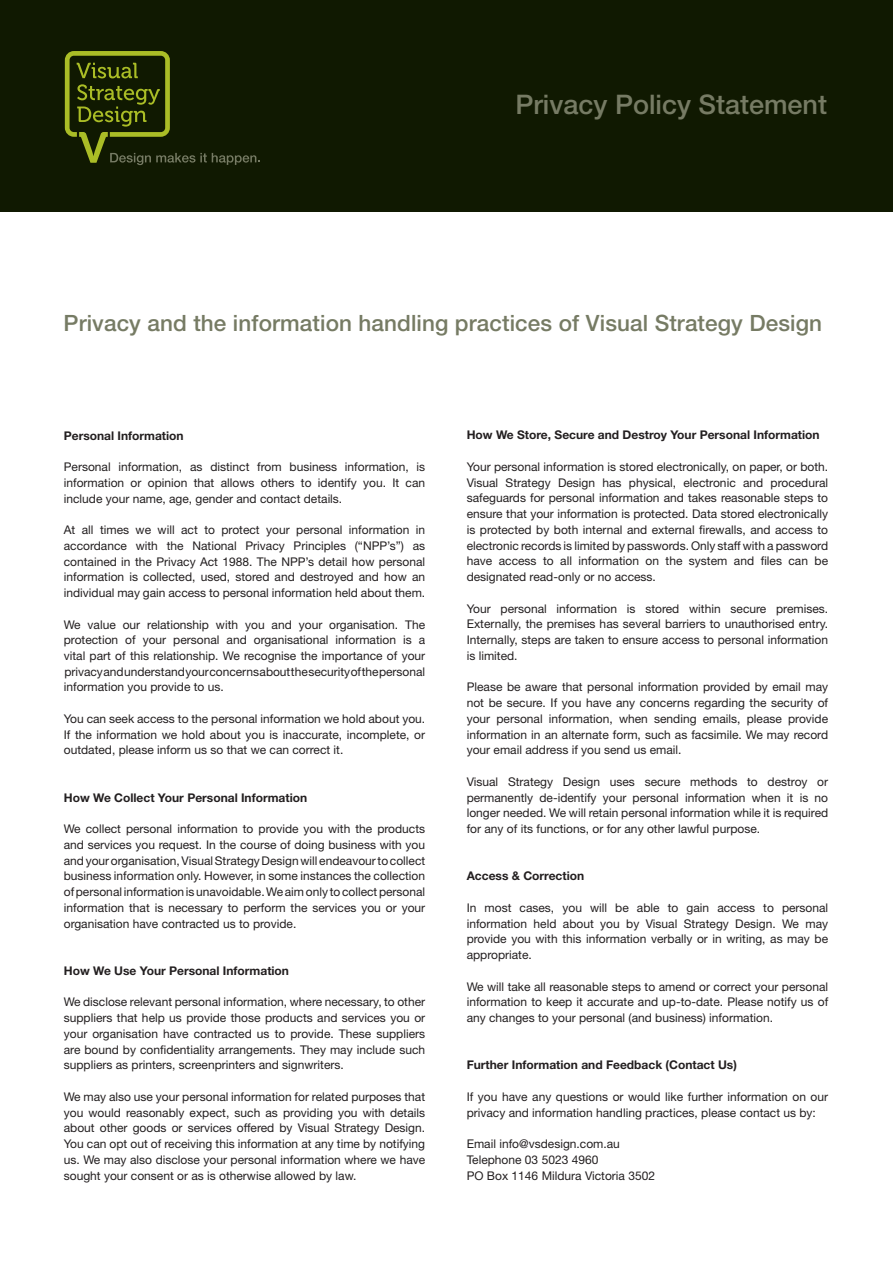
<style>
.page{position:relative;width:893px;height:1263px;background:#fff}
.page>*{position:absolute;margin:0;border:0;box-sizing:border-box;transform-origin:0 0}
.t1{font:500 27px "Helvetica Neue";color:#767b64}
.t2{font:500 22.5px "Helvetica Neue";letter-spacing:.005em;color:#767b64}
.t3{font:12px/15.8px "Helvetica Neue";color:#231f20;text-align:justify}
.t4{font:700 12px "Helvetica Neue";color:#231f20}
</style>
<div class="page">
<div style="left:0;top:0;width:893px;height:212px;background:#101901"></div>
<svg style="left:65px;top:51px;width:195px;height:114px"></svg>
<h1 class="t1" style="left:515px;top:88px;width:313px">Privacy Policy Statement</h1>
<h2 class="t2" style="left:64px;top:310px;width:760px">Privacy and the information handling practices of Visual Strategy Design</h2>
<p class="t4" style="left:64px;top:428px;width:121px">Personal Information</p>
<p class="t3" style="left:64px;top:459px;width:363px">Personal information, as distinct from business information, is information or opinion that allows others to identify you. It can include your name, age, gender and contact details.</p>
<p class="t3" style="left:64px;top:522px;width:363px">At all times we will act to protect your personal information in accordance with the National Privacy Principles (“NPP’s”) as contained in the Privacy Act 1988. The NPP’s detail how personal information is collected, used, stored and destroyed and how an individual may gain access to personal information held about them.</p>
<p class="t3" style="left:64px;top:616px;width:363px">We value our relationship with you and your organisation. The protection of your personal and organisational information is a vital part of this relationship. We recognise the importance of your privacy and understand your concerns about the security of the personal information you provide to us.</p>
<p class="t3" style="left:64px;top:711px;width:363px">You can seek access to the personal information we hold about you.<br>If the information we hold about you is inaccurate, incomplete, or outdated, please inform us so that we can correct it.</p>
<p class="t4" style="left:64px;top:790px;width:245px">How We Collect Your Personal Information</p>
<p class="t3" style="left:64px;top:821px;width:363px">We collect personal information to provide you with the products and services you request. In the course of doing business with you and your organisation, Visual Strategy Design will endeavour to collect business information only. However, in some instances the collection of personal information is unavoidable. We aim only to collect personal information that is necessary to perform the services you or your organisation have contracted us to provide.</p>
<p class="t4" style="left:64px;top:963px;width:227px">How We Use Your Personal Information</p>
<p class="t3" style="left:64px;top:994px;width:363px">We disclose relevant personal information, where necessary, to other suppliers that help us provide those products and services you or your organisation have contracted us to provide. These suppliers are bound by confidentiality arrangements. They may include such suppliers as printers, screenprinters and signwriters.</p>
<p class="t3" style="left:64px;top:1089px;width:363px">We may also use your personal information for related purposes that you would reasonably expect, such as providing you with details about other goods or services offered by Visual Strategy Design.<br>You can opt out of receiving this information at any time by notifying us. We may also disclose your personal information where we have sought your consent or as is otherwise allowed by law.</p>
<p class="t4" style="left:467px;top:428px;width:354px">How We Store, Secure and Destroy Your Personal Information</p>
<p class="t3" style="left:467px;top:458px;width:363px">Your personal information is stored electronically, on paper, or both.<br>Visual Strategy Design has physical, electronic and procedural safeguards for personal information and takes reasonable steps to ensure that your information is protected. Data stored electronically is protected by both internal and external firewalls, and access to electronic records is limited by passwords. Only staff with a password have access to all information on the system and files can be designated read-only or no access.</p>
<p class="t3" style="left:467px;top:600px;width:363px">Your personal information is stored within secure premises.<br>Externally, the premises has several barriers to unauthorised entry.<br>Internally, steps are taken to ensure access to personal information is limited.</p>
<p class="t3" style="left:467px;top:679px;width:363px">Please be aware that personal information provided by email may not be secure. If you have any concerns regarding the security of your personal information, when sending emails, please provide information in an alternate form, such as facsimile. We may record your email address if you send us email.</p>
<p class="t3" style="left:467px;top:773px;width:363px">Visual Strategy Design uses secure methods to destroy or permanently de-identify your personal information when it is no longer needed. We will retain personal information while it is required for any of its functions, or for any other lawful purpose.</p>
<p class="t4" style="left:467px;top:868px;width:119px">Access &amp; Correction</p>
<p class="t3" style="left:467px;top:899px;width:363px">In most cases, you will be able to gain access to personal information held about you by Visual Strategy Design. We may provide you with this information verbally or in writing, as may be appropriate.</p>
<p class="t3" style="left:467px;top:978px;width:363px">We will take all reasonable steps to amend or correct your personal information to keep it accurate and up-to-date. Please notify us of any changes to your personal (and business) information.</p>
<p class="t4" style="left:467px;top:1057px;width:272px">Further Information and Feedback (Contact Us)</p>
<p class="t3" style="left:467px;top:1088px;width:363px">If you have any questions or would like further information on our privacy and information handling practices, please contact us by:</p>
<p class="t3" style="left:467px;top:1136px;width:190px;text-align:left">Email info@vsdesign.com.au<br>Telephone 03 5023 4960<br>PO Box 1146 Mildura Victoria 3502</p>
</div>
